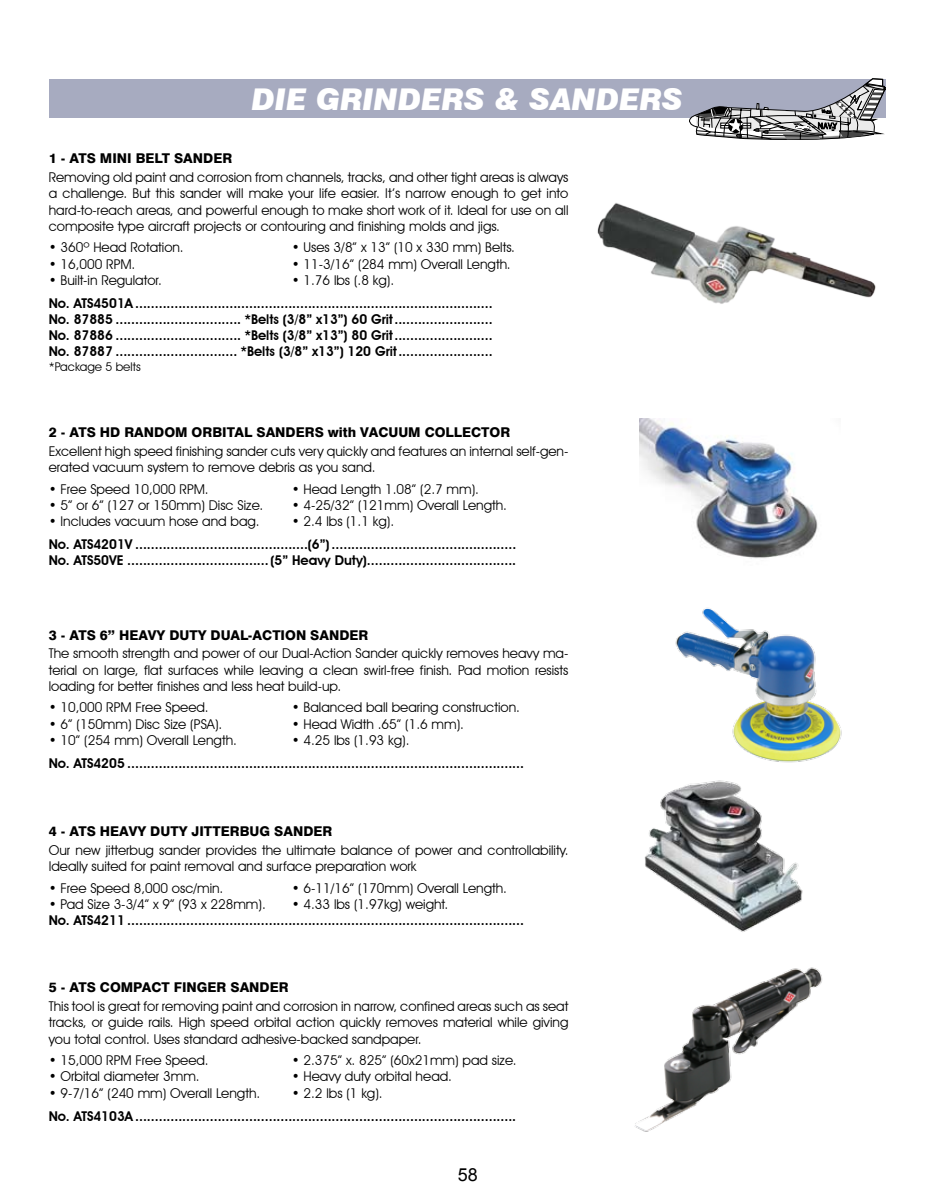
<style>
.page{position:relative;width:936px;height:1195px;background:#fff}
.page>*{position:absolute;margin:0;border:0;box-sizing:border-box;transform-origin:0 0}
.t1{font:italic 900 30px "Swiss 721 BT";color:#fff}
.t2{font:18px "Arial";color:#000}
.t3{font:13.5px/16.2px "Avant Garde IT Cby BT";color:#000;text-align:justify}
.t4{font:600 13.5px/16.2px "Avant Garde IT Cby BT";color:#000}
.t5{font:800 13.5px "Swiss 721 BT";color:#000}
.t6{font:12px "Avant Garde IT Cby BT";color:#000}
</style>
<div class="page">
<div style="left:49px;top:79px;width:837px;height:39px;background:#a7abc0"></div>
<img style="left:635px;top:967px;width:188px;height:165px">
<img style="left:639px;top:419px;width:179px;height:140px">
<img style="left:675px;top:608px;width:167px;height:155px">
<img style="left:644px;top:780px;width:159px;height:152px">
<img style="left:597px;top:203px;width:279px;height:101px">
<svg style="left:689px;top:79px;width:197px;height:61px"></svg>
<h1 class="t1" style="left:252px;top:81px;width:433px">DIE GRINDERS &amp; SANDERS</h1>
<p class="t5" style="left:49px;top:150px;width:185px">1 - ATS MINI BELT SANDER</p>
<p class="t3" style="left:49px;top:169px;width:521px">Removing old paint and corrosion from channels, tracks, and other tight areas is always a challenge. But this sander will make your life easier. It’s narrow enough to get into hard-to-reach areas, and powerful enough to make short work of it. Ideal for use on all composite type aircraft projects or contouring and finishing molds and jigs.</p>
<p class="t3" style="left:49px;top:239px;width:136px">• 360º Head Rotation.</p>
<p class="t3" style="left:292px;top:239px;width:225px">• Uses 3/8” x 13” (10 x 330 mm) Belts.</p>
<p class="t3" style="left:49px;top:256px;width:88px">• 16,000 RPM.</p>
<p class="t3" style="left:292px;top:256px;width:221px">• 11-3/16” (284 mm) Overall Length.</p>
<p class="t3" style="left:49px;top:272px;width:115px">• Built-in Regulator.</p>
<p class="t3" style="left:292px;top:272px;width:104px">• 1.76 lbs (.8 kg).</p>
<p class="t4" style="left:49px;top:295px;width:445px;text-align:justify">No. ATS4501A ...........................................................................................<br>No. 87885 ................................ *Belts (3/8” x13”) 60 Grit.........................<br>No. 87886 ................................ *Belts (3/8” x13”) 80 Grit.........................<br>No. 87887 ............................... *Belts (3/8” x13”) 120 Grit........................</p>
<p class="t6" style="left:49px;top:359px;width:93px">*Package 5 belts</p>
<p class="t5" style="left:49px;top:424px;width:463px">2 - ATS HD RANDOM ORBITAL SANDERS with VACUUM COLLECTOR</p>
<p class="t3" style="left:49px;top:443px;width:521px">Excellent high speed finishing sander cuts very quickly and features an internal self-gen&shy;erated vacuum system to remove debris as you sand.</p>
<p class="t3" style="left:49px;top:481px;width:161px">• Free Speed 10,000 RPM.</p>
<p class="t3" style="left:292px;top:481px;width:189px">• Head Length 1.08” (2.7 mm).</p>
<p class="t3" style="left:49px;top:497px;width:216px">• 5” or 6” (127 or 150mm) Disc Size.</p>
<p class="t3" style="left:292px;top:497px;width:217px">• 4-25/32” (121mm) Overall Length.</p>
<p class="t3" style="left:49px;top:513px;width:212px">• Includes vacuum hose and bag.</p>
<p class="t3" style="left:292px;top:513px;width:104px">• 2.4 lbs (1.1 kg).</p>
<p class="t4" style="left:49px;top:536px;width:469px">No. ATS4201V ............................................(6”) ...............................................<br>No. ATS50VE ....................................(5” Heavy Duty)......................................</p>
<p class="t5" style="left:49px;top:627px;width:321px">3 - ATS 6” HEAVY DUTY DUAL-ACTION SANDER</p>
<p class="t3" style="left:49px;top:645px;width:521px">The smooth strength and power of our Dual-Action Sander quickly removes heavy ma&shy;terial on large, flat surfaces while leaving a clean swirl-free finish. Pad motion resists loading for better finishes and less heat build-up.</p>
<p class="t3" style="left:49px;top:699px;width:161px">• 10,000 RPM Free Speed.</p>
<p class="t3" style="left:292px;top:699px;width:230px">• Balanced ball bearing construction.</p>
<p class="t3" style="left:49px;top:716px;width:175px">• 6” (150mm) Disc Size (PSA).</p>
<p class="t3" style="left:292px;top:716px;width:174px">• Head Width .65” (1.6 mm).</p>
<p class="t3" style="left:49px;top:732px;width:190px">• 10” (254 mm) Overall Length.</p>
<p class="t3" style="left:292px;top:732px;width:119px">• 4.25 lbs (1.93 kg).</p>
<p class="t4" style="left:49px;top:755px;width:477px">No. ATS4205 .....................................................................................................</p>
<p class="t5" style="left:49px;top:823px;width:285px">4 - ATS HEAVY DUTY JITTERBUG SANDER</p>
<p class="t3" style="left:49px;top:842px;width:521px">Our new jitterbug sander provides the ultimate balance of power and controllability.<br>Ideally suited for paint removal and surface preparation work</p>
<p class="t3" style="left:49px;top:880px;width:176px">• Free Speed 8,000 osc/min.</p>
<p class="t3" style="left:292px;top:880px;width:217px">• 6-11/16” (170mm) Overall Length.</p>
<p class="t3" style="left:49px;top:896px;width:219px">• Pad Size 3-3/4” x 9” (93 x 228mm).</p>
<p class="t3" style="left:292px;top:896px;width:158px">• 4.33 lbs (1.97kg) weight.</p>
<p class="t4" style="left:49px;top:912px;width:477px">No. ATS4211 .....................................................................................................</p>
<p class="t5" style="left:49px;top:979px;width:241px">5 - ATS COMPACT FINGER SANDER</p>
<p class="t3" style="left:49px;top:998px;width:521px">This tool is great for removing paint and corrosion in narrow, confined areas such as seat tracks, or guide rails. High speed orbital action quickly removes material while giving you total control. Uses standard adhesive-backed sandpaper.</p>
<p class="t3" style="left:49px;top:1052px;width:161px">• 15,000 RPM Free Speed.</p>
<p class="t3" style="left:292px;top:1052px;width:226px">• 2.375” x. 825” (60x21mm) pad size.</p>
<p class="t3" style="left:49px;top:1068px;width:152px">• Orbital diameter 3mm.</p>
<p class="t3" style="left:292px;top:1068px;width:162px">• Heavy duty orbital head.</p>
<p class="t3" style="left:49px;top:1085px;width:213px">• 9-7/16” (240 mm) Overall Length.</p>
<p class="t3" style="left:292px;top:1085px;width:93px">• 2.2 lbs (1 kg).</p>
<p class="t4" style="left:49px;top:1108px;width:469px">No. ATS4103A .................................................................................................</p>
<h2 class="t2" style="left:458px;top:1163px;width:22px">58</h2>
</div>
